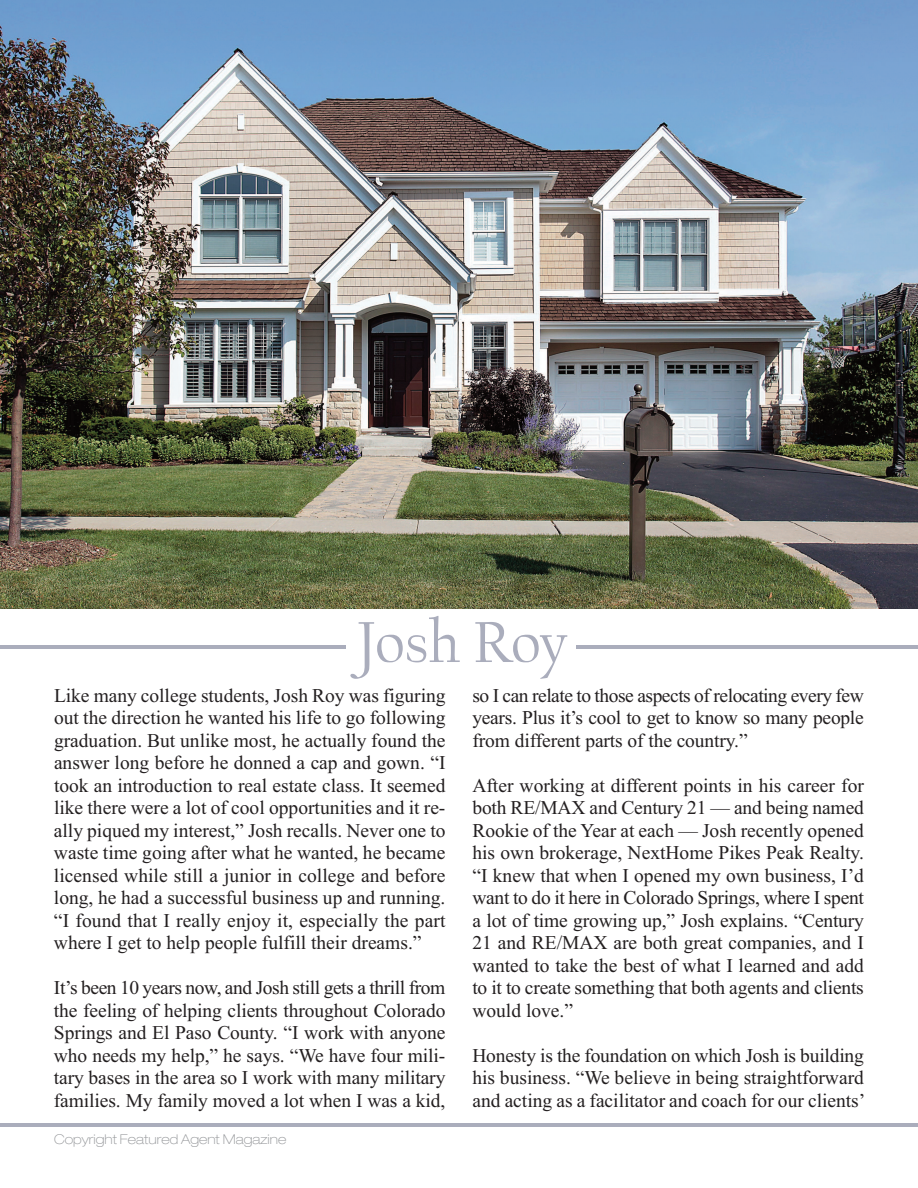
<style>
.page{position:relative;width:918px;height:1188px;background:#fff}
.page>*{position:absolute;margin:0;border:0;box-sizing:border-box;transform-origin:0 0}
.t1{font:60px "Californian";color:#aaadbc}
.t2{font:19.5px/22.5px "Times New Roman";letter-spacing:-.005em;color:#231f20;text-align:justify}
.t3{font:100 expanded 13.5px "Helvetica Neue";color:#939598}
</style>
<div class="page">
<img style="left:0;top:0;width:918px;height:608px">
<hr style="left:0;top:1123px;width:918px;height:3px;background:#aaadbc">
<hr style="left:0;top:645px;width:918px;height:4px;background:#aaadbc">
<div style="left:346px;top:614px;width:230px;height:71px;background:#fff"></div>
<h1 class="t1" style="left:355px;top:616px;width:213px">Josh Roy</h1>
<p class="t2" style="left:54px;top:684px;width:393px">Like many college students, Josh Roy was figuring out the direction he wanted his life to go following graduation. But unlike most, he actually found the answer long before he donned a cap and gown. “I took an introduction to real estate class. It seemed like there were a lot of cool opportunities and it re&shy;ally piqued my interest,” Josh recalls. Never one to waste time going after what he wanted, he became licensed while still a junior in college and before long, he had a successful business up and running. “I found that I really enjoy it, especially the part where I get to help people fulfill their dreams.”</p>
<p class="t2" style="left:54px;top:976px;width:393px">It’s been 10 years now, and Josh still gets a thrill from the feeling of helping clients throughout Colorado Springs and El Paso County. “I work with anyone who needs my help,” he says. “We have four mili&shy;tary bases in the area so I work with many military families. My family moved a lot when I was a kid,</p>
<p class="t3" style="left:54px;top:1134px;width:234px">Copyright Featured Agent Magazine</p>
<p class="t2" style="left:472px;top:684px;width:393px">so I can relate to those aspects of relocating every few years. Plus it’s cool to get to know so many people from different parts of the country.”</p>
<p class="t2" style="left:472px;top:774px;width:393px">After working at different points in his career for both RE/MAX and Century 21 — and being named Rookie of the Year at each — Josh recently opened his own brokerage, NextHome Pikes Peak Realty. “I knew that when I opened my own business, I’d want to do it here in Colorado Springs, where I spent a lot of time growing up,” Josh explains. “Century 21 and RE/MAX are both great companies, and I wanted to take the best of what I learned and add to it to create something that both agents and clients would love.”</p>
<p class="t2" style="left:472px;top:1044px;width:394px">Honesty is the foundation on which Josh is building his business. “We believe in being straightforward and acting as a facilitator and coach for our clients’</p>
</div>
